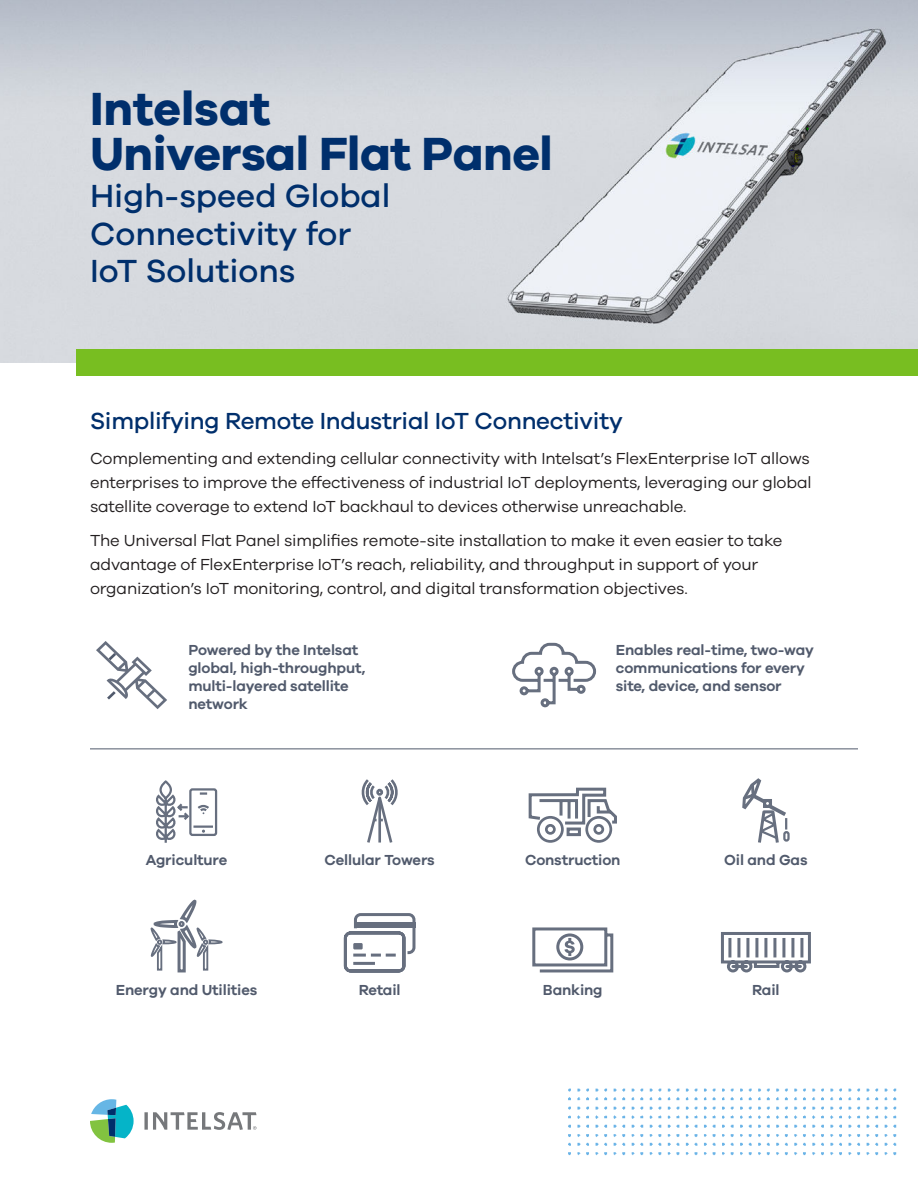
<style>
.page{position:relative;width:918px;height:1188px;background:#fff}
.page>*{position:absolute;margin:0;border:0;box-sizing:border-box;transform-origin:0 0}
.t1{font:700 48px/45px "Galano Grotesque";letter-spacing:-.01em;color:#002f6c}
.t2{font:500 33px/37.5px "Galano Grotesque";color:#002f6c}
.t3{font:500 24px "Galano Grotesque";letter-spacing:-.01em;color:#002f6c}
.t4{font:16.5px/24px "Galano Grotesque";letter-spacing:-.01em;color:#231f20;text-align:justify}
.t5{font:600 15px/18px "Galano Grotesque";letter-spacing:-.01em;color:#515a6c}
</style>
<div class="page">
<img style="left:0;top:0;width:918px;height:363px">
<hr style="left:90px;top:748px;width:768px;height:1px;background:#515a6c">
<div style="left:77px;top:349px;width:841px;height:27px;background:#78be21"></div>
<img style="left:568px;top:1088px;width:329px;height:68px">
<svg style="left:90px;top:1099px;width:44px;height:44px"></svg>
<svg style="left:144px;top:1112px;width:112px;height:18px"></svg>
<svg style="left:512px;top:642px;width:85px;height:66px"></svg>
<svg style="left:361px;top:779px;width:37px;height:64px"></svg>
<svg style="left:528px;top:787px;width:89px;height:56px"></svg>
<svg style="left:742px;top:778px;width:48px;height:65px"></svg>
<svg style="left:96px;top:641px;width:128px;height:332px"></svg>
<svg style="left:343px;top:913px;width:73px;height:60px"></svg>
<svg style="left:532px;top:927px;width:82px;height:46px"></svg>
<svg style="left:721px;top:932px;width:90px;height:41px"></svg>
<h1 class="t1" style="left:90px;top:85px;width:464px">Intelsat<br>Universal Flat Panel</h1>
<h2 class="t2" style="left:90px;top:179px;width:302px">High-speed Global<br>Connectivity for<br>IoT Solutions</h2>
<h3 class="t3" style="left:90px;top:411px;width:534px">Simplifying Remote Industrial IoT Connectivity</h3>
<p class="t4" style="left:90px;top:447px;width:723px">Complementing and extending cellular connectivity with Intelsat’s FlexEnterprise IoT allows enterprises to improve the effectiveness of industrial IoT deployments, leveraging our global satellite coverage to extend IoT backhaul to devices otherwise unreachable.</p>
<p class="t4" style="left:90px;top:529px;width:694px;text-align:left">The Universal Flat Panel simplifies remote-site installation to make it even easier to take advantage of FlexEnterprise IoT’s reach, reliability, and throughput in support of your organization’s IoT monitoring, control, and digital transformation objectives.</p>
<p class="t5" style="left:188px;top:642px;width:179px">Powered by the Intelsat global, high-throughput, multi-layered satellite network</p>
<p class="t5" style="left:616px;top:642px;width:200px">Enables real-time, two-way communications for every site, device, and sensor</p>
<p class="t5" style="left:146px;top:852px;width:83px">Agriculture</p>
<p class="t5" style="left:325px;top:852px;width:112px">Cellular Towers</p>
<p class="t5" style="left:525px;top:852px;width:97px">Construction</p>
<p class="t5" style="left:724px;top:852px;width:85px">Oil and Gas</p>
<p class="t5" style="left:116px;top:982px;width:143px">Energy and Utilities</p>
<p class="t5" style="left:359px;top:982px;width:43px">Retail</p>
<p class="t5" style="left:543px;top:982px;width:61px">Banking</p>
<p class="t5" style="left:752px;top:982px;width:29px">Rail</p>
</div>
